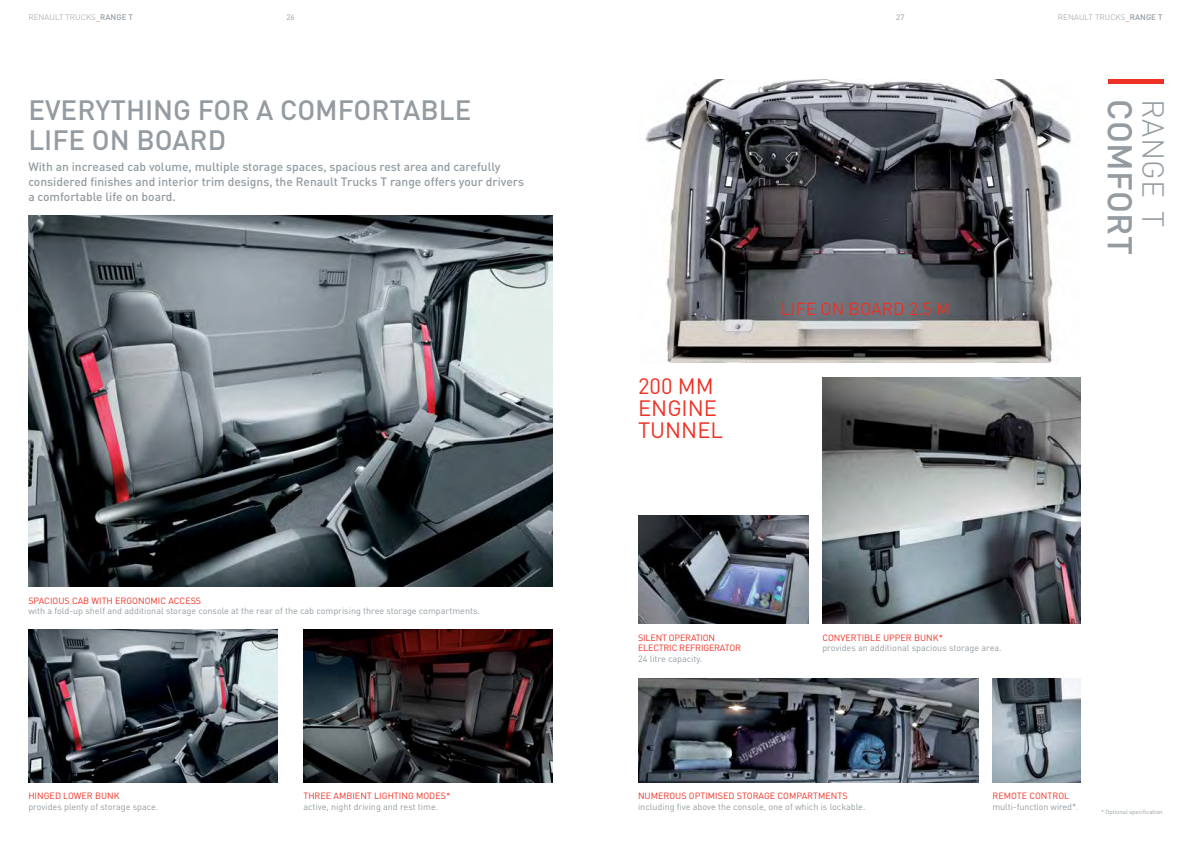
<style>
.page{position:relative;width:1191px;height:842px;background:#fff}
.page>*{position:absolute;margin:0;border:0;box-sizing:border-box;transform-origin:0 0}
.t1{font:500 34px "DIN Pro";letter-spacing:.01em;color:#949ca1}
.t2{font:300 30.1px "DIN Pro";letter-spacing:.01em;color:#949ca1}
.t3{font:500 27.7px/29.6px "DIN Pro";color:#949ca1}
.t4{font:22px/22px "DIN Pro";color:#ee3124}
.t5{font:17.3px "DIN Pro";color:#ee3124}
.t6{font:500 12px/15px "DIN Pro";color:#949ca1}
.t7{font:9px "DIN Pro";color:#949ca1}
.t8{font:9px "DIN Pro";color:#ee3124}
.t9{font:9px/10.8px "DIN Pro";letter-spacing:-.02em;color:#ee3124}
.t10{font:300 8px "DIN Pro";letter-spacing:.01em;color:#949ca1}
.t11{font:8px "DIN Pro";color:#949ca1}
.t12{font:6px "DIN Pro";color:#949ca1}
.s1{color:#ee3124}
.s2{font-weight:500}
</style>
<div class="page">
<img style="left:28px;top:629px;width:250px;height:153px">
<img style="left:822px;top:377px;width:258px;height:247px">
<img style="left:638px;top:516px;width:170px;height:108px">
<img style="left:28px;top:215px;width:525px;height:372px">
<img style="left:638px;top:679px;width:340px;height:103px">
<img style="left:645px;top:79px;width:427px;height:284px">
<img style="left:992px;top:679px;width:88px;height:103px">
<img style="left:303px;top:629px;width:250px;height:153px">
<div style="left:1108px;top:79px;width:56px;height:5px;background:#ee3124"></div>
<p class="t10" style="left:28px;top:12px;width:7px">RENA</p>
<p class="t10" style="left:49px;top:12px;width:85px">ULT TRUCKS<span class="s1">_</span><span class="s2">RANGE T</span></p>
<p class="t11" style="left:286px;top:12px;width:10px">26</p>
<p class="t11" style="left:896px;top:12px;width:10px">27</p>
<p class="t10" style="left:1058px;top:12px;width:7px">RENA</p>
<p class="t10" style="left:1079px;top:12px;width:85px">ULT TRUCKS<span class="s1">_</span><span class="s2">RANGE T</span></p>
<h3 class="t3" style="left:28px;top:94px;width:444px">EVERYTHING FOR A COMFORTABLE<br>LIFE ON BOARD</h3>
<h3 class="t6" style="left:28px;top:158px;width:497px">With an increased cab volume, multiple storage spaces, spacious rest area and carefully considered finishes and interior trim designs, the Renault Trucks T range offers your drivers a comfortable life on board.</h3>
<h1 class="t1" style="left:1143px;top:99px;width:157px;rotate:90deg">COMFORT</h1>
<h2 class="t2" style="left:1173px;top:99px;width:130px;rotate:90deg">RANGE T</h2>
<h3 class="t5" style="left:781px;top:297px;width:171px">LIFE ON BOARD 2.5 M</h3>
<h3 class="t4" style="left:638px;top:374px;width:87px">200 MM<br>ENGINE<br>TUNNEL</h3>
<p class="t8" style="left:28px;top:594px;width:174px">SPACIOUS CAB WITH ERGONOMIC ACCESS</p>
<p class="t7" style="left:28px;top:605px;width:453px">with a fold-up shelf and additional storage console at the rear of the cab comprising three storage compartments.</p>
<p class="t9" style="left:638px;top:631px;width:104px">SILENT OPERATION<br>ELECTRIC REFRIGERATOR</p>
<p class="t7" style="left:638px;top:653px;width:66px">24 litre capacity.</p>
<p class="t8" style="left:822px;top:631px;width:122px">CONVERTIBLE UPPER BUNK*</p>
<p class="t7" style="left:822px;top:642px;width:181px">provides an additional spacious storage area.</p>
<p class="t8" style="left:28px;top:790px;width:93px">HINGED LOWER BUNK</p>
<p class="t7" style="left:28px;top:801px;width:131px">provides plenty of storage space.</p>
<p class="t8" style="left:303px;top:790px;width:148px">THREE AMBIENT LIGHTING MODES*</p>
<p class="t7" style="left:303px;top:801px;width:136px">active, night driving and rest time.</p>
<p class="t8" style="left:638px;top:790px;width:211px">NUMEROUS OPTIMISED STORAGE COMPARTMENTS</p>
<p class="t7" style="left:638px;top:801px;width:229px">including five above the console, one of which is lockable.</p>
<p class="t8" style="left:992px;top:790px;width:78px">REMOTE CONTROL</p>
<p class="t7" style="left:992px;top:801px;width:88px">multi-function wired*.</p>
<p class="t12" style="left:1101px;top:808px;width:63px">* Optional specification</p>
</div>
